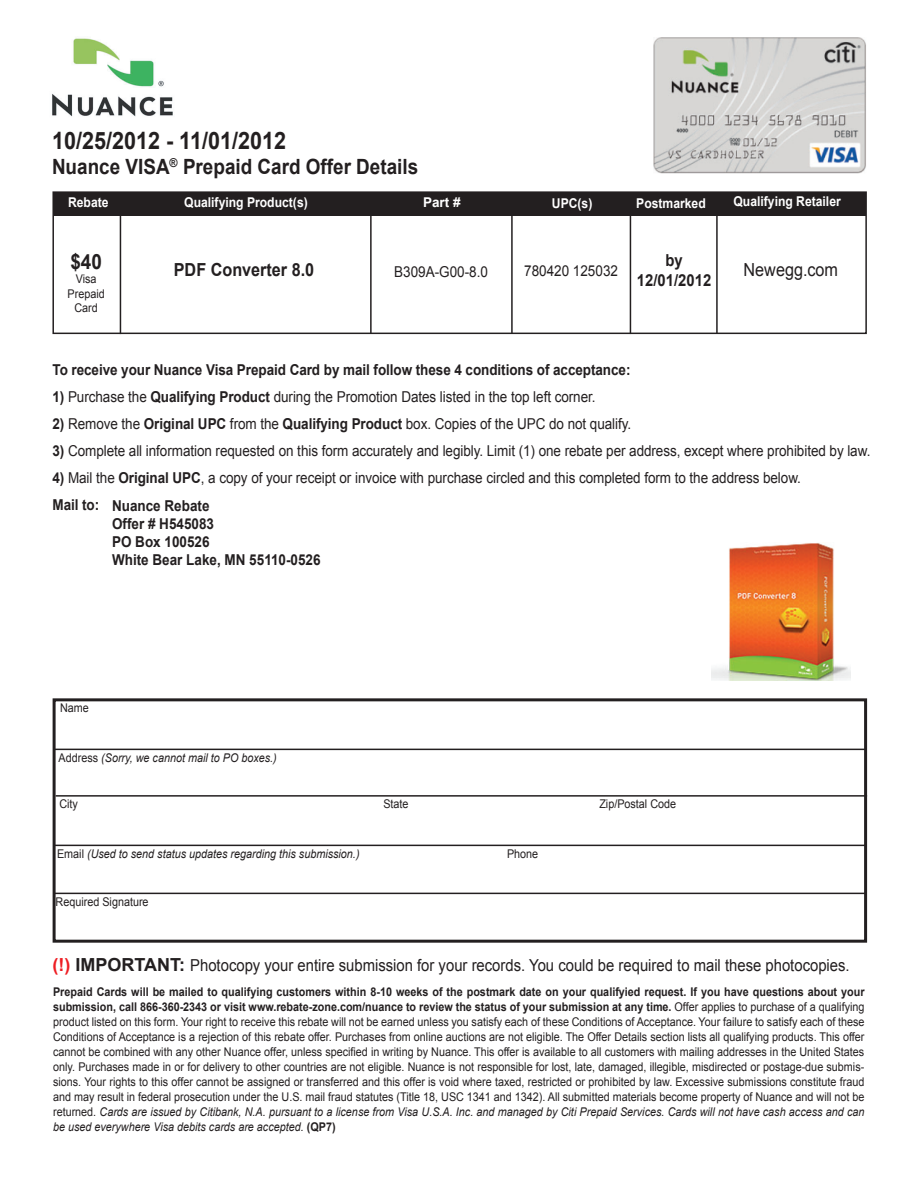
<style>
.page{position:relative;width:918px;height:1188px;background:#fff}
.page>*{position:absolute;margin:0;border:0;box-sizing:border-box;transform-origin:0 0}
.t1{font:700 24px "Arial";color:#231f20;scale:.9 1}
.t2{font:700 21px "Arial";color:#231f20;scale:.9 1}
.t3{font:700 18px "Arial";color:#231f20;scale:.9 1}
.t4{font:18px "Arial";color:#231f20;scale:.9 1}
.t5{font:16.5px "Arial";color:#231f20;scale:.9 1}
.t6{font:700 16.5px/19.8px "Arial";color:#231f20;text-align:center;scale:.9 1}
.t7{font:15px/27.5px "Arial";letter-spacing:-.005em;color:#231f20;scale:.9 1}
.t8{font:700 15px/18px "Arial";letter-spacing:-.005em;color:#231f20;scale:.9 1}
.t9{font:700 13.5px "Arial";color:#fff;scale:.9 1}
.t10{font:700 13.5px "Arial";color:#fff}
.t11{font:12px/15px "Arial";color:#231f20;text-align:justify;scale:.9 1}
.t12{font:italic 12px "Arial";color:#231f20;scale:.9 1}
.s1{font-weight:700}
.s2{font-style:normal}
.s3{font-weight:700;font-size:18px;color:#ee1d23}
.s4{font-weight:700;font-size:18px}
.s5{font-style:italic}
</style>
<div class="page">
<img style="left:52px;top:38px;width:121px;height:79px">
<img style="left:653px;top:38px;width:213px;height:135px">
<div style="left:53px;top:698px;width:814px;height:245px;border:3px solid #231f20"></div>
<hr style="left:54px;top:749px;width:812px;height:1px;background:#231f20">
<hr style="left:56px;top:795px;width:811px;height:2px;background:#231f20">
<hr style="left:54px;top:845px;width:812px;height:1px;background:#231f20">
<hr style="left:54px;top:893px;width:812px;height:1px;background:#231f20">
<div style="left:52px;top:191px;width:815px;height:143px;border:2px solid #231f20"></div>
<div style="left:54px;top:192px;width:812px;height:24px;background:#231f20"></div>
<hr style="left:120px;top:193px;width:1px;height:141px;background:#231f20">
<hr style="left:630px;top:193px;width:1px;height:141px;background:#231f20">
<hr style="left:370px;top:193px;width:2px;height:140px;background:#231f20">
<hr style="left:716px;top:195px;width:2px;height:139px;background:#231f20">
<hr style="left:511px;top:194px;width:2px;height:140px;background:#231f20">
<img style="left:712px;top:543px;width:138px;height:138px">
<h1 class="t1" style="left:52px;top:125px;width:262px">10/25/2012 - 11/01/2012</h1>
<h2 class="t2" style="left:52px;top:153px;width:408px">Nuance VISA<sup>®</sup> Prepaid Card Offer Details</h2>
<p class="t9" style="left:68px;top:193px;width:47px">Rebate</p>
<p class="t9" style="left:184px;top:193px;width:139px">Qualifying Product(s)</p>
<p class="t9" style="left:552px;top:194px;width:46px">UPC(s)</p>
<p class="t9" style="left:636px;top:194px;width:79px">Postmarked</p>
<p class="t9" style="left:733px;top:193px;width:121px">Qualifying Retailer</p>
<p class="t10" style="left:423px;top:193px;width:39px">Part #</p>
<h2 class="t2" style="left:70px;top:248px;width:37px">$40</h2>
<p class="t11" style="left:68px;top:272px;width:43px;line-height:14.4px;text-align:center">Visa<br>Prepaid<br>Card</p>
<h3 class="t3" style="left:174px;top:258px;width:158px">PDF Converter 8.0</h3>
<p class="t7" style="left:394px;top:258px;width:106px">B309A-G00-8.0</p>
<p class="t7" style="left:524px;top:258px;width:106px">780420 125032</p>
<h3 class="t6" style="left:637px;top:251px;width:84px">by<br>12/01/2012</h3>
<h3 class="t4" style="left:744px;top:257px;width:107px">Newegg.com</h3>
<p class="t8" style="left:52px;top:361px;width:644px">To receive your Nuance Visa Prepaid Card by mail follow these 4 conditions of acceptance:</p>
<p class="t7" style="left:52px;top:383px;width:605px"><span class="s1">1)</span> Purchase the <span class="s1">Qualifying Product</span> during the Promotion Dates listed in the top left corner.</p>
<p class="t7" style="left:52px;top:410px;width:645px"><span class="s1">2)</span> Remove the <span class="s1">Original UPC</span> from the <span class="s1">Qualifying Product</span> box. Copies of the UPC do not qualify.</p>
<p class="t7" style="left:52px;top:437px;width:910px"><span class="s1">3)</span> Complete all information requested on this form accurately and legibly. Limit (1) one rebate per address, except where prohibited by law.</p>
<p class="t7" style="left:52px;top:464px;width:833px"><span class="s1">4)</span> Mail the <span class="s1">Original UPC</span>, a copy of your receipt or invoice with purchase circled and this completed form to the address below.<br><span class="s1">Mail to: Nuance Rebate</span></p>
<p class="t8" style="left:112px;top:515px;width:233px">Offer # H545083<br>PO Box 100526<br>White Bear Lake, MN 55110-0526</p>
<p class="t11" style="left:60px;top:701px;width:34px">Name</p>
<p class="t12" style="left:59px;top:750px;width:244px"><span class="s2">Address</span> (Sorry, we cannot mail to PO boxes.)</p>
<p class="t11" style="left:59px;top:797px;width:22px">City</p>
<p class="t11" style="left:383px;top:797px;width:30px">State</p>
<p class="t11" style="left:599px;top:797px;width:87px">Zip/Postal Code</p>
<p class="t12" style="left:57px;top:846px;width:338px"><span class="s2">Email</span> (Used to send status updates regarding this submission.)</p>
<p class="t11" style="left:507px;top:846px;width:36px">Phone</p>
<p class="t11" style="left:56px;top:894px;width:105px">Required Signature</p>
<h3 class="t5" style="left:53px;top:954px;width:887px"><span class="s3">(!)</span> <span class="s4">IMPORTANT:</span> Photocopy your entire submission for your records. You could be required to mail these photocopies.</h3>
<p class="t11" style="left:53px;top:985px;width:903px"><span class="s1">Prepaid Cards will be mailed to qualifying customers within 8-10 weeks of the postmark date on your qualifyied request. If you have questions about your submission, call 866-360-2343 or visit www.rebate-zone.com/nuance to review the status of your submission at any time.</span> Offer applies to purchase of a qualifying product listed on this form. Your right to receive this rebate will not be earned unless you satisfy each of these Conditions of Acceptance. Your failure to satisfy each of these Conditions of Acceptance is a rejection of this rebate offer. Purchases from online auctions are not eligible. The Offer Details section lists all qualifying products. This offer cannot be combined with any other Nuance offer, unless specified in writing by Nuance. This offer is available to all customers with mailing addresses in the United States only. Purchases made in or for delivery to other countries are not eligible. Nuance is not responsible for lost, late, damaged, illegible, misdirected or postage-due submis&shy;sions. Your rights to this offer cannot be assigned or transferred and this offer is void where taxed, restricted or prohibited by law. Excessive submissions constitute fraud and may result in federal prosecution under the U.S. mail fraud statutes (Title 18, USC 1341 and 1342). All submitted materials become property of Nuance and will not be returned. <span class="s5">Cards are issued by Citibank, N.A. pursuant to a license from Visa U.S.A. Inc. and managed by Citi Prepaid Services. Cards will not have cash access and can be used everywhere Visa debits cards are accepted.</span> <span class="s1">(QP7)</span></p>
</div>
